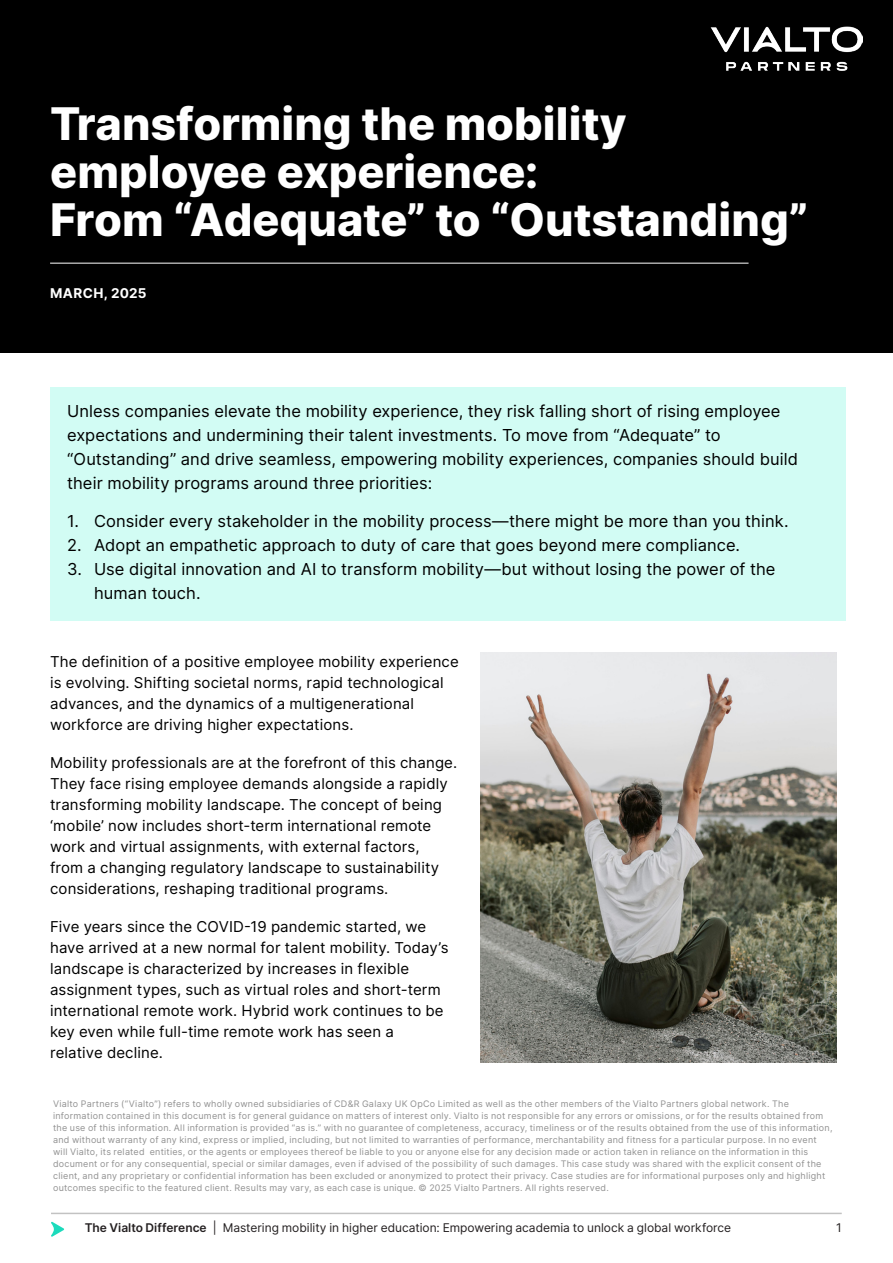
<style>
.page{position:relative;width:893px;height:1263px;background:#fff}
.page>*{position:absolute;margin:0;border:0;box-sizing:border-box;transform-origin:0 0}
.LargeHeadline_30_32pt{font:800 45px/48px "Inter";color:#fff}
.BodyCopy_10_14pt{font:16.5px/24px "Inter";letter-spacing:.005em;color:#000}
.BodyCopy_10_14pt-2{font:15px/21px "Inter";letter-spacing:.01em;color:#000}
.BodyCopy_10_14pt-3{font:700 13.5px "Inter";letter-spacing:.025em;color:#fff}
.t1{font:12px "Inter";color:#231f20}
.T_Cs_PhotoAttribution_6_8{font:9px/12px "Inter";letter-spacing:.03em;color:#919191}
.s1{font-weight:600}
</style>
<div class="page">
<svg style="left:51px;top:1222px;width:13px;height:15px"></svg>
<hr style="left:51px;top:1213px;width:791px;height:1px;background:#c2c2c2">
<div style="left:0;top:0;width:893px;height:353px;background:#000"></div>
<div style="left:50px;top:388px;width:795px;height:233px;background:#d2fcf4"></div>
<img style="left:710px;top:27px;width:153px;height:44px">
<img style="left:480px;top:653px;width:357px;height:409px">
<hr style="left:50px;top:263px;width:698px;height:1px;background:#fff">
<p class="LargeHeadline_30_32pt" style="left:50px;top:98px;width:760px">Transforming the mobility employee experience:<br>From “Adequate” to “Outstanding”</p>
<p class="BodyCopy_10_14pt-3" style="left:50px;top:283px;width:98px">MARCH, 2025</p>
<p class="BodyCopy_10_14pt" style="left:67px;top:399px;width:732px">Unless companies elevate the mobility experience, they risk falling short of rising employee expectations and undermining their talent investments. To move from “Adequate” to “Outstanding” and drive seamless, empowering mobility experiences, companies should build their mobility programs around three priorities:</p>
<p class="BodyCopy_10_14pt" style="left:67px;top:509px;width:723px">1. Consider every stakeholder in the mobility process—there might be more than you think.</p>
<p class="BodyCopy_10_14pt" style="left:67px;top:533px;width:674px">2. Adopt an empathetic approach to duty of care that goes beyond mere compliance.</p>
<p class="BodyCopy_10_14pt" style="left:94px;top:557px;width:683px;text-indent:-27px">3. Use digital innovation and AI to transform mobility—but without losing the power of the human touch.</p>
<p class="BodyCopy_10_14pt-2" style="left:50px;top:651px;width:410px">The definition of a positive employee mobility experience is evolving. Shifting societal norms, rapid technological advances, and the dynamics of a multigenerational workforce are driving higher expectations.</p>
<p class="BodyCopy_10_14pt-2" style="left:50px;top:752px;width:409px">Mobility professionals are at the forefront of this change.<br>They face rising employee demands alongside a rapidly transforming mobility landscape. The concept of being ‘mobile’ now includes short-term international remote work and virtual assignments, with external factors,<br>from a changing regulatory landscape to sustainability considerations, reshaping traditional programs.</p>
<p class="BodyCopy_10_14pt-2" style="left:50px;top:916px;width:400px">Five years since the COVID-19 pandemic started, we have arrived at a new normal for talent mobility. Today’s landscape is characterized by increases in flexible assignment types, such as virtual roles and short-term international remote work. Hybrid work continues to be key even while full-time remote work has seen a relative decline.</p>
<p class="T_Cs_PhotoAttribution_6_8" style="left:53px;top:1097px;width:781px">Vialto Partners (“Vialto”) refers to wholly owned subsidiaries of CD&amp;R Galaxy UK OpCo Limited as well as the other members of the Vialto Partners global network. The information contained in this document is for general guidance on matters of interest only. Vialto is not responsible for any errors or omissions, or for the results obtained from the use of this information. All information is provided “as is.” with no guarantee of completeness, accuracy, timeliness or of the results obtained from the use of this information, and without warranty of any kind, express or implied, including, but not limited to warranties of performance, merchantability and fitness for a particular purpose. In no event will Vialto, its related entities, or the agents or employees thereof be liable to you or anyone else for any decision made or action taken in reliance on the information in this document or for any consequential, special or similar damages, even if advised of the possibility of such damages. This case study was shared with the explicit consent of the client, and any proprietary or confidential information has been excluded or anonymized to protect their privacy. Case studies are for informational purposes only and highlight outcomes specific to the featured client. Results may vary, as each case is unique. © 2025 Vialto Partners. All rights reserved.</p>
<h3 class="t1" style="left:85px;top:1219px;width:648px"><span class="s1">The Vialto Difference</span> | Mastering mobility in higher education: Empowering academia to unlock a global workforce</h3>
<h3 class="t1" style="left:836px;top:1219px;width:7px">1</h3>
</div>
